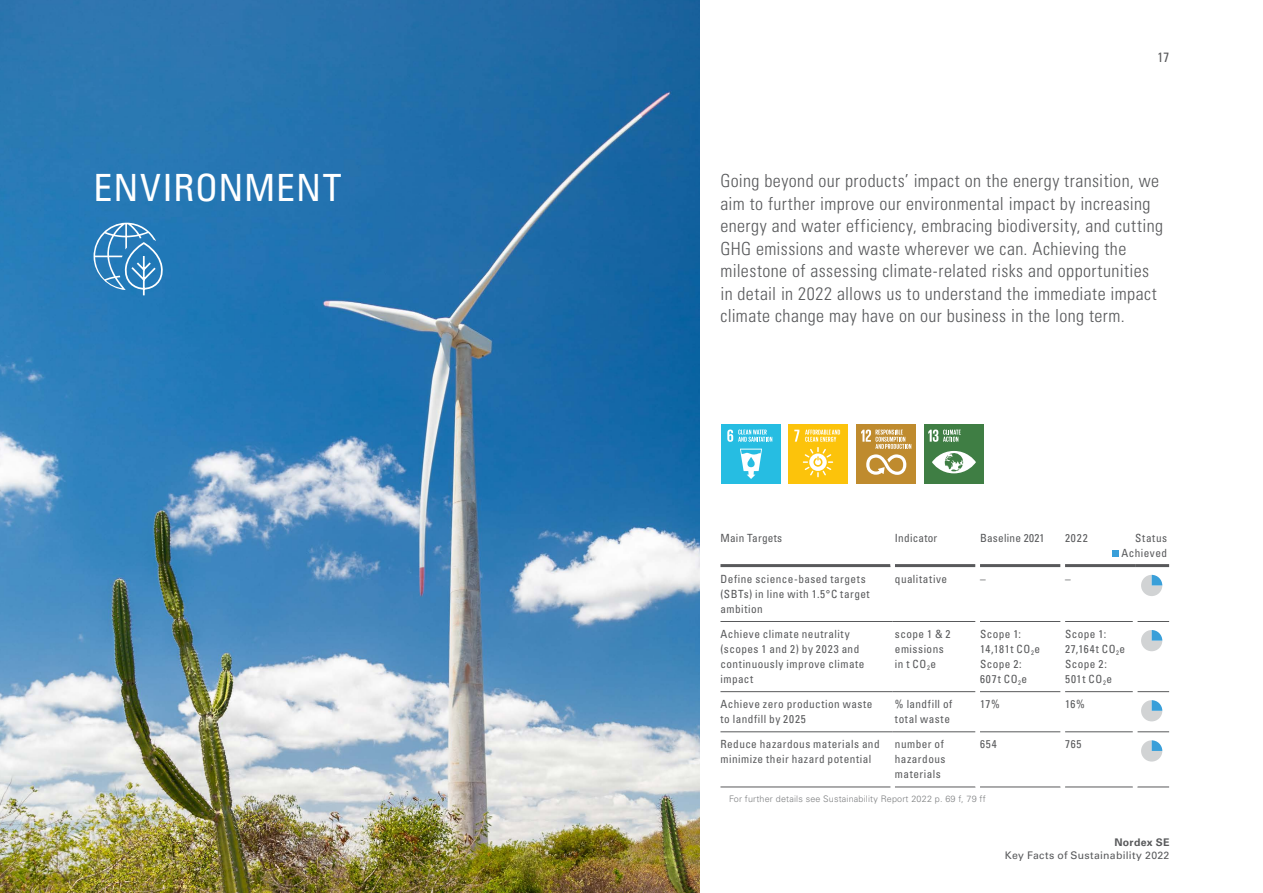
<style>
.page{position:relative;width:1263px;height:893px;background:#fff}
.page>*{position:absolute;margin:0;border:0;box-sizing:border-box;transform-origin:0 0}
.t1{font:condensed 37.5px "Univers LT Pro";letter-spacing:.03em;color:#fff}
.t2{font:300 condensed 18px/22.5px "Univers LT Std";letter-spacing:.025em;color:#58595b}
.t3{font:condensed 13.5px "Univers LT Pro";color:#58595b}
.t4{font:condensed 11.25px/15px "Univers LT Pro";letter-spacing:.04em;color:#58595b}
.t5{font:condensed 11.25px "Univers LT Pro";letter-spacing:.02em;color:#58595b}
.t6{font:10.5px "Univers LT Pro 55 Roman";letter-spacing:.025em;color:#58595b}
.t7{font:700 10.5px "Univers LT Pro 65";letter-spacing:.03em;color:#58595b}
.t8{font:300 9px "Univers LT Pro 45";letter-spacing:.02em;color:#7d7f80}
</style>
<div class="page">
<img style="left:0;top:0;width:699px;height:893px">
<hr style="left:720px;top:787px;width:170px;height:1px;background:#58595b">
<hr style="left:895px;top:787px;width:80px;height:1px;background:#58595b">
<hr style="left:980px;top:787px;width:80px;height:1px;background:#58595b">
<hr style="left:1065px;top:787px;width:68px;height:1px;background:#58595b">
<hr style="left:1137px;top:787px;width:32px;height:1px;background:#58595b">
<hr style="left:720px;top:564px;width:170px;height:3px;background:#58595b">
<hr style="left:895px;top:564px;width:80px;height:3px;background:#58595b">
<hr style="left:980px;top:564px;width:80px;height:3px;background:#58595b">
<hr style="left:720px;top:621px;width:173px;height:1px;background:#58595b">
<hr style="left:893px;top:621px;width:82px;height:1px;background:#58595b">
<hr style="left:980px;top:621px;width:80px;height:1px;background:#58595b">
<hr style="left:1065px;top:621px;width:68px;height:1px;background:#58595b">
<hr style="left:1137px;top:621px;width:32px;height:1px;background:#58595b">
<hr style="left:720px;top:691px;width:173px;height:1px;background:#58595b">
<hr style="left:893px;top:691px;width:82px;height:1px;background:#58595b">
<hr style="left:980px;top:691px;width:80px;height:1px;background:#58595b">
<hr style="left:1065px;top:691px;width:68px;height:1px;background:#58595b">
<hr style="left:1137px;top:691px;width:32px;height:1px;background:#58595b">
<hr style="left:720px;top:731px;width:173px;height:1px;background:#58595b">
<hr style="left:893px;top:731px;width:82px;height:1px;background:#58595b">
<hr style="left:980px;top:731px;width:80px;height:1px;background:#58595b">
<hr style="left:1065px;top:731px;width:68px;height:1px;background:#58595b">
<hr style="left:1137px;top:731px;width:32px;height:1px;background:#58595b">
<hr style="left:1065px;top:564px;width:70px;height:3px;background:#58595b">
<hr style="left:1135px;top:564px;width:34px;height:3px;background:#58595b">
<svg style="left:1112px;top:551px;width:6px;height:6px"></svg>
<svg style="left:1141px;top:575px;width:21px;height:21px"></svg>
<svg style="left:1141px;top:630px;width:21px;height:21px"></svg>
<svg style="left:1141px;top:700px;width:21px;height:21px"></svg>
<svg style="left:1141px;top:740px;width:21px;height:22px"></svg>
<div style="left:788px;top:425px;width:60px;height:59px;background:#fcc30b"></div>
<svg style="left:794px;top:430px;width:46px;height:47px"></svg>
<div style="left:856px;top:425px;width:60px;height:59px;background:#bf8b2e"></div>
<svg style="left:861px;top:430px;width:50px;height:45px"></svg>
<div style="left:924px;top:425px;width:60px;height:59px;background:#3f7e44"></div>
<svg style="left:932px;top:451px;width:44px;height:22px"></svg>
<svg style="left:928px;top:429px;width:33px;height:13px"></svg>
<div style="left:721px;top:425px;width:60px;height:59px;background:#26bde2"></div>
<svg style="left:727px;top:430px;width:45px;height:12px"></svg>
<svg style="left:740px;top:449px;width:22px;height:30px"></svg>
<svg style="left:93px;top:222px;width:71px;height:75px;background:#478fc3"></svg>
<h1 class="t1" style="left:94px;top:164px;width:249px">ENVIRONMENT</h1>
<p class="t3" style="left:1157px;top:49px;width:13px">17</p>
<p class="t2" style="left:720px;top:170px;width:444px">Going beyond our products’ impact on the energy transition, we aim to further improve our environmental impact by increasing energy and water efficiency, embracing biodiversity, and cutting GHG emissions and waste wherever we can. Achieving the milestone of assessing climate-related risks and opportunities in detail in 2022 allows us to understand the immediate impact climate change may have on our business in the long term.</p>
<p class="t5" style="left:720px;top:531px;width:63px">Main Targets</p>
<p class="t5" style="left:895px;top:531px;width:44px">Indicator</p>
<p class="t5" style="left:980px;top:531px;width:66px">Baseline 2021</p>
<p class="t4" style="left:1065px;top:530px;width:24px">2022</p>
<p class="t4" style="left:1121px;top:530px;width:47px;text-align:right">Status<br>Achieved</p>
<p class="t4" style="left:720px;top:571px;width:151px">Define science-based targets (SBTs) in line with 1.5°C target ambition</p>
<p class="t4" style="left:895px;top:571px;width:54px">qualitative</p>
<p class="t4" style="left:980px;top:571px;width:7px">–</p>
<p class="t4" style="left:1065px;top:571px;width:7px">–</p>
<p class="t4" style="left:720px;top:626px;width:146px">Achieve climate neutrality (scopes 1 and 2) by 2023 and continuously improve climate impact</p>
<p class="t4" style="left:895px;top:626px;width:57px">scope 1 &amp; 2 emissions in t CO<sub>2</sub>e</p>
<p class="t4" style="left:980px;top:626px;width:62px">Scope 1:<br>14,181t CO<sub>2</sub>e<br>Scope 2:<br>607t CO<sub>2</sub>e</p>
<p class="t4" style="left:1065px;top:626px;width:62px">Scope 1:<br>27,164t CO<sub>2</sub>e<br>Scope 2:<br>501t CO<sub>2</sub>e</p>
<p class="t4" style="left:720px;top:697px;width:154px">Achieve zero production waste to landfill by 2025</p>
<p class="t4" style="left:895px;top:697px;width:59px">% landfill of total waste</p>
<p class="t4" style="left:980px;top:697px;width:21px">17%</p>
<p class="t4" style="left:1065px;top:697px;width:21px">16%</p>
<p class="t4" style="left:720px;top:737px;width:161px">Reduce hazardous materials and minimize their hazard potential</p>
<p class="t4" style="left:895px;top:737px;width:52px">number of hazardous materials</p>
<p class="t4" style="left:980px;top:737px;width:18px">654</p>
<p class="t4" style="left:1065px;top:737px;width:18px">765</p>
<p class="t8" style="left:729px;top:793px;width:258px">For further details see Sustainability Report 2022 p. 69 f, 79 ff</p>
<p class="t7" style="left:1114px;top:836px;width:57px">Nordex SE</p>
<p class="t6" style="left:1005px;top:849px;width:166px">Key Facts of Sustainability 2022</p>
</div>
